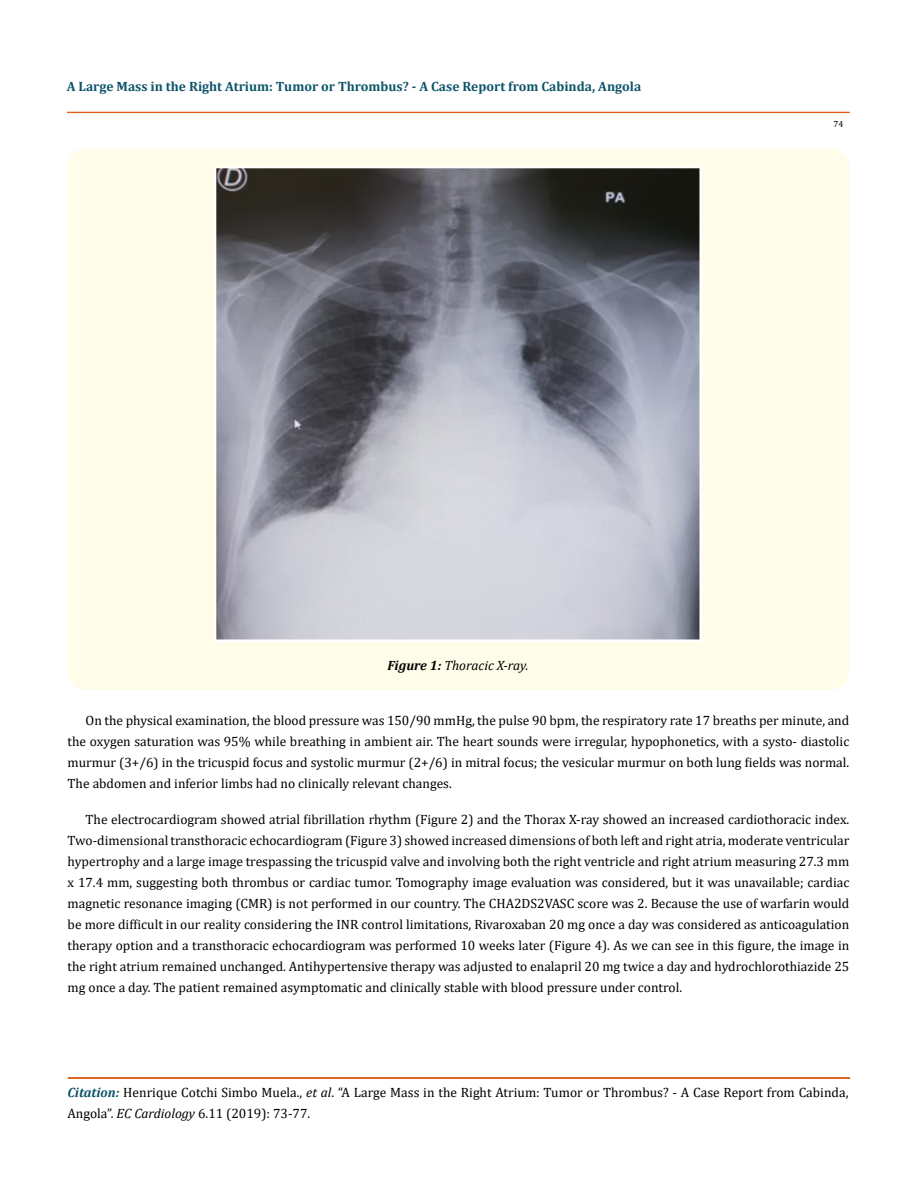
<style>
.page{position:relative;width:917px;height:1188px;background:#fff}
.page>*{position:absolute;margin:0;border:0;box-sizing:border-box;transform-origin:0 0}
.t1{font:13.5px/21px "Cambria";color:#000;text-align:justify}
.t2{font:700 13.5px "Cambria";color:#0e546a}
.t3{font:italic 13.5px "Cambria";color:#000}
.t4{font:9px "Cambria";color:#000}
.s1{font-weight:700}
.s2{font-weight:700;font-style:italic;color:#0e546a}
.s3{font-style:italic}
</style>
<div class="page">
<div style="left:67px;top:112px;width:782px;height:1px;border:1px solid #e05d1a"></div>
<div style="left:68px;top:1078px;width:781px;height:1px;border:1px solid #e05d1a"></div>
<div style="left:68px;top:148px;width:781px;height:542px;background:#fffde9;border-radius:18px"></div>
<img style="left:216px;top:168px;width:485px;height:473px">
<p class="t2" style="left:67px;top:77px;width:576px">A Large Mass in the Right Atrium: Tumor or Thrombus? - A Case Report from Cabinda, Angola</p>
<p class="t4" style="left:833px;top:119px;width:11px">74</p>
<p class="t3" style="left:387px;top:656px;width:143px"><span class="s1">Figure 1:</span> Thoracic X-ray.</p>
<p class="t1" style="left:68px;top:710px;width:783px;text-indent:18px">On the physical examination, the blood pressure was 150/90 mmHg, the pulse 90 bpm, the respiratory rate 17 breaths per minute, and the oxygen saturation was 95% while breathing in ambient air. The heart sounds were irregular, hypophonetics, with a systo- diastolic murmur (3+/6) in the tricuspid focus and systolic murmur (2+/6) in mitral focus; the vesicular murmur on both lung fields was normal.<br>The abdomen and inferior limbs had no clinically relevant changes.</p>
<p class="t1" style="left:68px;top:809px;width:783px;text-indent:18px">The electrocardiogram showed atrial fibrillation rhythm (Figure 2) and the Thorax X-ray showed an increased cardiothoracic index.<br>Two-dimensional transthoracic echocardiogram (Figure 3) showed increased dimensions of both left and right atria, moderate ventricular hypertrophy and a large image trespassing the tricuspid valve and involving both the right ventricle and right atrium measuring 27.3 mm x 17.4 mm, suggesting both thrombus or cardiac tumor. Tomography image evaluation was considered, but it was unavailable; cardiac magnetic resonance imaging (CMR) is not performed in our country. The CHA2DS2VASC score was 2. Because the use of warfarin would be more difficult in our reality considering the INR control limitations, Rivaroxaban 20 mg once a day was considered as anticoagulation therapy option and a transthoracic echocardiogram was performed 10 weeks later (Figure 4). As we can see in this figure, the image in the right atrium remained unchanged. Antihypertensive therapy was adjusted to enalapril 20 mg twice a day and hydrochlorothiazide 25 mg once a day. The patient remained asymptomatic and clinically stable with blood pressure under control.</p>
<p class="t1" style="left:67px;top:1081px;width:782px"><span class="s2">Citation:</span> Henrique Cotchi Simbo Muela., <span class="s3">et al</span>. “A Large Mass in the Right Atrium: Tumor or Thrombus? - A Case Report from Cabinda,<br>Angola”. <span class="s3">EC Cardiology</span> 6.11 (2019): 73-77.</p>
</div>
